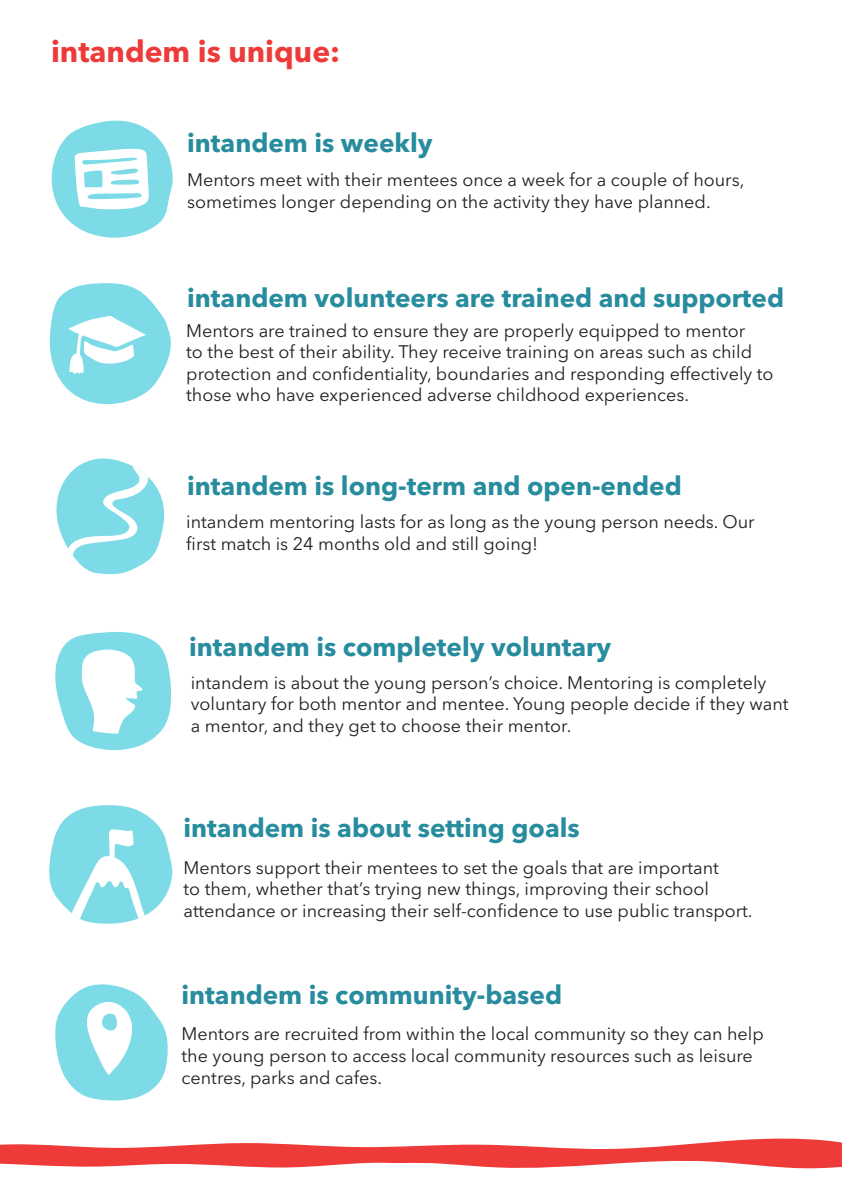
<style>
.page{position:relative;width:842px;height:1191px;background:#fff}
.page>*{position:absolute;margin:0;border:0;box-sizing:border-box;transform-origin:0 0}
.t1{font:700 30px "Avenir Next LT Pro";color:#ee3b39}
.t2{font:700 26px "Avenir Next LT Pro";color:#278c9e}
.t3{font:18px/21.6px "Avenir Next LT Pro";color:#231f20}
</style>
<div class="page">
<svg style="left:49px;top:283px;width:122px;height:122px"></svg>
<svg style="left:56px;top:458px;width:108px;height:116px"></svg>
<svg style="left:49px;top:805px;width:123px;height:119px"></svg>
<svg style="left:55px;top:984px;width:113px;height:117px"></svg>
<svg style="left:51px;top:120px;width:122px;height:118px"></svg>
<svg style="left:55px;top:632px;width:116px;height:119px"></svg>
<svg style="left:0;top:1138px;width:842px;height:31px"></svg>
<p class="t1" style="left:51px;top:33px;width:291px">intandem is unique:</p>
<p class="t2" style="left:187px;top:127px;width:247px">intandem is weekly</p>
<p class="t3" style="left:187px;top:169px;width:559px">Mentors meet with their mentees once a week for a couple of hours, sometimes longer depending on the activity they have planned.</p>
<p class="t2" style="left:187px;top:282px;width:598px">intandem volunteers are trained and supported</p>
<p class="t3" style="left:186px;top:319px;width:589px">Mentors are trained to ensure they are properly equipped to mentor<br>to the best of their ability. They receive training on areas such as child protection and confidentiality, boundaries and responding effectively to those who have experienced adverse childhood experiences.</p>
<p class="t2" style="left:187px;top:470px;width:496px">intandem is long-term and open-ended</p>
<p class="t3" style="left:186px;top:511px;width:570px">intandem mentoring lasts for as long as the young person needs. Our first match is 24 months old and still going!</p>
<p class="t2" style="left:189px;top:631px;width:424px">intandem is completely voluntary</p>
<p class="t3" style="left:191px;top:671px;width:599px">intandem is about the young person’s choice. Mentoring is completely voluntary for both mentor and mentee. Young people decide if they want a mentor, and they get to choose their mentor.</p>
<p class="t2" style="left:184px;top:812px;width:398px">intandem is about setting goals</p>
<p class="t3" style="left:184px;top:856px;width:571px">Mentors support their mentees to set the goals that are important<br>to them, whether that’s trying new things, improving their school attendance or increasing their self-confidence to use public transport.</p>
<p class="t2" style="left:182px;top:978px;width:382px">intandem is community-based</p>
<p class="t3" style="left:182px;top:1023px;width:584px">Mentors are recruited from within the local community so they can help the young person to access local community resources such as leisure centres, parks and cafes.</p>
</div>
